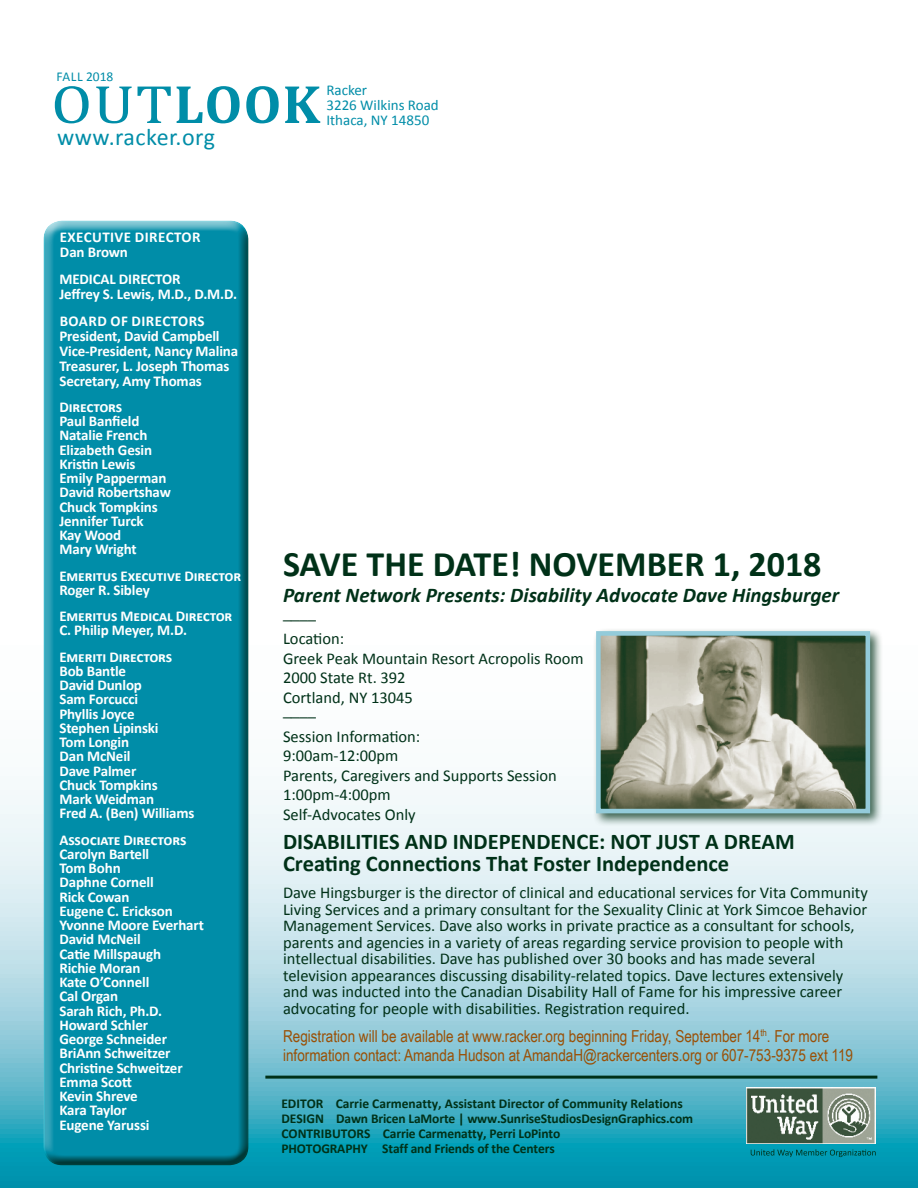
<style>
.page{position:relative;width:918px;height:1188px;background:#fff}
.page>*{position:absolute;margin:0;border:0;box-sizing:border-box;transform-origin:0 0}
.t1{font:700 54.75px "Cambria";color:#008da8}
.t2{font:700 36px "Calibri";color:#003118}
.t3{font:24px "Calibri";letter-spacing:.02em;color:#008da8}
.t4{font:700 22.5px/22.5px "Calibri";color:#003118}
.t5{font:italic 700 21px "Calibri";color:#003118}
.t6{font:16.5px/19.5px "Calibri";color:#003118}
.t7{font:16.5px/19.5px "Arial Narrow";color:#9a5006}
.t8{font:700 15px/14.2px "Calibri";letter-spacing:-.01em;color:#fff}
.t9{font:15px/15px "Calibri";color:#008da8}
.t10{font:700 15px/15px "Calibri";letter-spacing:.03em;color:#fff}
.t11{font:700 13.5px/15px "Calibri";color:#003118}
.t12{font:13.5px "Calibri";color:#008da8}
.s1{font-weight:400}
</style>
<div class="page">
<svg style="left:0;top:790px;width:918px;height:398px;background:#95cfdc"></svg>
<div style="left:33px;top:214px;width:217px;height:949px;background:#fff;opacity:.75"></div>
<div style="left:38px;top:224px;width:212px;height:941px;background:#003118;opacity:.75"></div>
<svg style="left:751px;top:1149px;width:125px;height:8px"></svg>
<img style="left:747px;top:1088px;width:129px;height:56px">
<div style="left:593px;top:628px;width:291px;height:199px;background:#003118;opacity:.75"></div>
<img style="left:602px;top:637px;width:262px;height:170px">
<div style="left:596px;top:631px;width:274px;height:182px;border:5px solid #93cbda"></div>
<hr style="left:265px;top:1076px;width:612px;height:3px;background:#003118">
<p class="t12" style="left:57px;top:68px;width:58px">FALL 2018</p>
<h1 class="t1" style="left:51px;top:66px;width:270px"><span class="s1">OUT</span>LOOK</h1>
<p class="t9" style="left:327px;top:83px;width:114px">Racker<br>3226 Wilkins Road<br>Ithaca, NY 14850</p>
<h3 class="t3" style="left:57px;top:122px;width:160px">www.racker.org</h3>
<p class="t10" style="left:60px;top:229px;width:142px">EXECUTIVE DIRECTOR<br>Dan Brown</p>
<p class="t8" style="left:59px;top:271px;width:179px;line-height:15px">MEDICAL DIRECTOR<br>Jeffrey S. Lewis, M.D., D.M.D.</p>
<p class="t8" style="left:59px;top:313px;width:180px;line-height:15px">BOARD OF DIRECTORS<br>President, David Campbell<br>Vice-President, Nancy Malina<br>Treasurer, L. Joseph Thomas<br>Secretary, Amy Thomas</p>
<p class="t8" style="left:59px;top:400px;width:113px">Directors<br>Paul Banfield<br>Natalie French<br>Elizabeth Gesin<br>Kristin Lewis<br>Emily Papperman<br>David Robertshaw<br>Chuck Tompkins<br>Jennifer Turck<br>Kay Wood<br>Mary Wright</p>
<p class="t8" style="left:59px;top:569px;width:183px">Emeritus Executive Director<br>Roger R. Sibley</p>
<p class="t8" style="left:59px;top:609px;width:174px">Emeritus Medical Director<br>C. Philip Meyer, M.D.</p>
<p class="t8" style="left:59px;top:650px;width:137px">Emeriti Directors<br>Bob Bantle<br>David Dunlop<br>Sam Forcucci<br>Phyllis Joyce<br>Stephen Lipinski<br>Tom Longin<br>Dan McNeil<br>Dave Palmer<br>Chuck Tompkins<br>Mark Weidman<br>Fred A. (Ben) Williams</p>
<p class="t8" style="left:59px;top:833px;width:146px">Associate Directors<br>Carolyn Bartell<br>Tom Bohn<br>Daphne Cornell<br>Rick Cowan<br>Eugene C. Erickson<br>Yvonne Moore Everhart<br>David McNeil<br>Catie Millspaugh<br>Richie Moran<br>Kate O’Connell<br>Cal Organ<br>Sarah Rich, Ph.D.<br>Howard Schler<br>George Schneider<br>BriAnn Schweitzer<br>Christine Schweitzer<br>Emma Scott<br>Kevin Shreve<br>Kara Taylor<br>Eugene Yarussi</p>
<h2 class="t2" style="left:283px;top:542px;width:540px">SAVE THE DATE! NOVEMBER 1, 2018</h2>
<h3 class="t5" style="left:283px;top:582px;width:558px">Parent Network Presents: Disability Advocate Dave Hingsburger</h3>
<p class="t6" style="left:283px;top:610px;width:302px">────<br>Location:<br>Greek Peak Mountain Resort Acropolis Room<br>2000 State Rt. 392<br>Cortland, NY 13045<br>────<br>Session Information:<br>9:00am-12:00pm<br>Parents, Caregivers and Supports Session<br>1:00pm-4:00pm<br>Self-Advocates Only</p>
<h3 class="t4" style="left:283px;top:830px;width:513px">DISABILITIES AND INDEPENDENCE: NOT JUST A DREAM<br>Creating Connections That Foster Independence</h3>
<p class="t6" style="left:283px;top:884px;width:586px;line-height:16.5px">Dave Hingsburger is the director of clinical and educational services for Vita Community Living Services and a primary consultant for the Sexuality Clinic at York Simcoe Behavior Management Services. Dave also works in private practice as a consultant for schools, parents and agencies in a variety of areas regarding service provision to people with intellectual disabilities. Dave has published over 30 books and has made several television appearances discussing disability-related topics. Dave lectures extensively and was inducted into the Canadian Disability Hall of Fame for his impressive career advocating for people with disabilities. Registration required.</p>
<p class="t7" style="left:283px;top:1026px;width:572px">Registration will be available at www.racker.org beginning Friday, September 14<sup>th</sup>. For more information contact: Amanda Hudson at AmandaH@rackercenters.org or 607-753-9375 ext 119</p>
<p class="t11" style="left:281px;top:1096px;width:413px">EDITOR Carrie Carmenatty, Assistant Director of Community Relations DESIGN Dawn Bricen LaMorte | www.SunriseStudiosDesignGraphics.com CONTRIBUTORS Carrie Carmenatty, Perri LoPinto<br>PHOTOGRAPHY Staff and Friends of the Centers</p>
</div>
